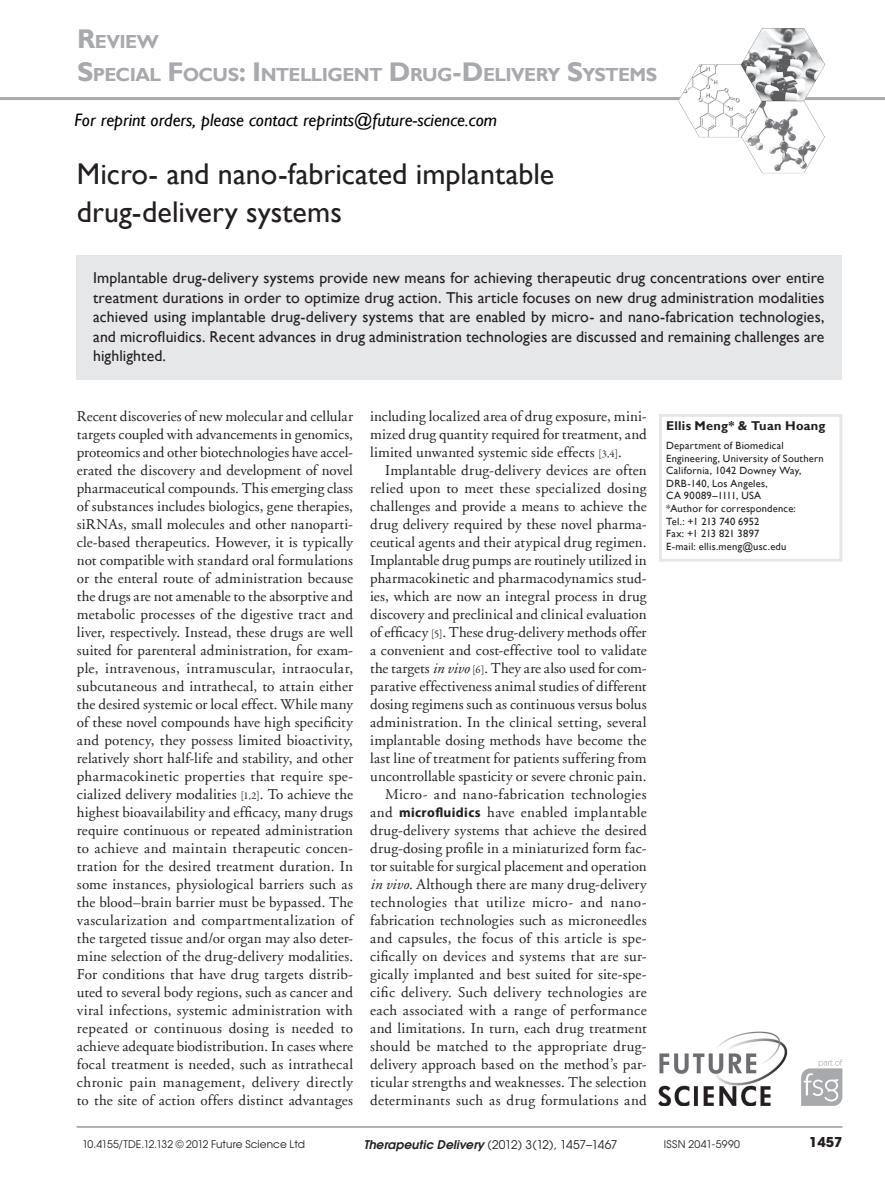
<style>
.page{position:relative;width:885px;height:1191px;background:#fff}
.page>*{position:absolute;margin:0;border:0;box-sizing:border-box;transform-origin:0 0}
.articletitle{font:30px/37.5px "Gill Sans";color:#231f20}
.runningauthor{font:700 18.9px/32.4px "Gill Sans";letter-spacing:-.03em;color:#a8a9ad}
.t1{font:italic 18px "Gill Sans";color:#000}
.abstract{font:15.75px/19.5px "Gill Sans";letter-spacing:.005em;color:#231f20;text-align:justify}
.bodyfirst{font:15px/18px "Adobe Garamond";letter-spacing:.01em;color:#231f20;text-align:justify}
.bodyindent{font:15px/18px "Adobe Garamond";letter-spacing:.015em;color:#231f20;text-align:justify}
.t2{font:700 13.5px "Avant Garde";color:#231f20}
.author{font:700 12.75px "Gill Sans";letter-spacing:.02em;color:#231f20}
.t3{font:12px "Avant Garde";letter-spacing:-.035em;color:#231f20}
.correspondence{font:10.5px/12.6px "Gill Sans";letter-spacing:.02em;color:#231f20}
.t4{font:10.5px "Avant Garde";letter-spacing:.01em;color:#231f20}
.t5{font:10.5px "Avant Garde";letter-spacing:.04em;color:#231f20}
.s1{font-size:27px}
.s2{font-family:"Garamond Premr Pro";font-size:10.5px}
.s3{font-style:italic}
.s4{font-family:"Myriad Pro";font-weight:700;font-size:13.5px}
.s5{font-weight:600;font-style:italic}
</style>
<div class="page">
<hr style="left:77px;top:1126px;width:765px;height:1px;background:#a8a9ad">
<hr style="left:0;top:97px;width:884px;height:3px;background:#a8a9ad">
<img style="left:659px;top:1031px;width:129px;height:75px">
<svg style="left:801px;top:1059px;width:41px;height:47px"></svg>
<img style="left:678px;top:28px;width:147px;height:146px">
<div style="left:76px;top:255px;width:765px;height:124px;background:#e6e7e9"></div>
<div style="left:659px;top:414px;width:183px;height:148px;border:3px solid #e6e7e9"></div>
<p class="runningauthor" style="left:77px;top:26px;width:580px"><span class="s1">R</span>EVIEW<br><span class="s1">S</span>PECIAL <span class="s1">F</span>OCUS<span class="s1">: I</span> NTELLIGENT <span class="s1">D</span>RUG<span class="s1">-D</span>ELIVERY <span class="s1">S</span>YSTEMS</p>
<p class="t1" style="left:74px;top:110px;width:424px">For reprint orders, please contact reprints@future-science.com</p>
<p class="articletitle" style="left:77px;top:156px;width:479px">Micro- and nano-fabricated implantable drug-delivery systems</p>
<p class="abstract" style="left:93px;top:268px;width:732px">Implantable drug-delivery systems provide new means for achieving therapeutic drug concentrations over entire treatment durations in order to optimize drug action. This article focuses on new drug administration modalities achieved using implantable drug-delivery systems that are enabled by micro- and nano-fabrication technologies, and microfluidics. Recent advances in drug administration technologies are discussed and remaining challenges are highlighted.</p>
<p class="bodyfirst" style="left:77px;top:407px;width:277px">Recent discoveries of new molecular and cellular targets coupled with advancements in genomics, proteomics and other biotechnologies have accel&shy;erated the discovery and development of novel pharmaceutical compounds. This emerging class of substances includes biologics, gene therapies, siRNAs, small molecules and other nanoparti&shy;cle-based therapeutics. However, it is typically not compatible with standard oral formulations or the enteral route of administration because the drugs are not amenable to the absorptive and metabolic processes of the digestive tract and liver, respectively. Instead, these drugs are well suited for parenteral administration, for exam&shy;ple, intravenous, intramuscular, intraocular, subcutaneous and intrathecal, to attain either the desired systemic or local effect. While many of these novel compounds have high specificity and potency, they possess limited bioactivity, relatively short half-life and stability, and other pharmacokinetic properties that require spe&shy;cialized delivery modalities <span class="s2">[1,2]</span>. To achieve the highest bioavailability and efficacy, many drugs require continuous or repeated administration to achieve and maintain therapeutic concen&shy;tration for the desired treatment duration. In some instances, physiological barriers such as the blood–brain barrier must be bypassed. The vascularization and compartmentalization of the targeted tissue and/or organ may also deter&shy;mine selection of the drug-delivery modalities.<br>For conditions that have drug targets distrib&shy;uted to several body regions, such as cancer and viral infections, systemic administration with repeated or continuous dosing is needed to achieve adequate biodistribution. In cases where focal treatment is needed, such as intrathecal chronic pain management, delivery directly to the site of action offers distinct advantages</p>
<p class="bodyfirst" style="left:370px;top:407px;width:278px">including localized area of drug exposure, mini&shy;mized drug quantity required for treatment, and limited unwanted systemic side effects <span class="s2">[3,4]</span>.</p>
<p class="bodyindent" style="left:370px;top:461px;width:278px;text-indent:15px">Implantable drug-delivery devices are often relied upon to meet these specialized dosing challenges and provide a means to achieve the drug delivery required by these novel pharma&shy;ceutical agents and their atypical drug regimen.<br>Implantable drug pumps are routinely utilized in pharmacokinetic and pharmacodynamics stud&shy;ies, which are now an integral process in drug discovery and preclinical and clinical evaluation of efficacy <span class="s2">[5]</span>. These drug-delivery methods offer a convenient and cost-effective tool to validate the targets <span class="s3">in vivo</span> <span class="s2">[6]</span>. They are also used for com&shy;parative effectiveness animal studies of different dosing regimens such as continuous versus bolus administration. In the clinical setting, several implantable dosing methods have become the last line of treatment for patients suffering from uncontrollable spasticity or severe chronic pain.</p>
<p class="bodyindent" style="left:370px;top:785px;width:278px;text-indent:15px">Micro- and nano-fabrication technologies and <span class="s4">microfluidics</span> have enabled implantable drug-delivery systems that achieve the desired drug-dosing profile in a miniaturized form fac&shy;tor suitable for surgical placement and operation <span class="s3">in vivo</span>. Although there are many drug-delivery technologies that utilize micro- and nano&shy;fabrication technologies such as microneedles and capsules, the focus of this article is spe&shy;cifically on devices and systems that are sur&shy;gically implanted and best suited for site-spe&shy;cific delivery. Such delivery technologies are each associated with a range of performance and limitations. In turn, each drug treatment should be matched to the appropriate drug&shy;delivery approach based on the method’s par&shy;ticular strengths and weaknesses. The selection determinants such as drug formulations and</p>
<p class="author" style="left:666px;top:418px;width:160px">Ellis Meng* &amp; Tuan Hoang</p>
<p class="correspondence" style="left:666px;top:439px;width:159px">Department of Biomedical<br>Engineering, University of Southern<br>California, 1042 Downey Way,<br>DRB-140, Los Angeles,<br>CA 90089–1111, USA<br>*Author for correspondence:<br>Tel.: +1 213 740 6952<br>Fax: +1 213 821 3897<br>E-mail: ellis.meng@usc.edu</p>
<p class="t4" style="left:82px;top:1137px;width:224px">10.4155/TDE.12.132 © 2012 Future Science Ltd</p>
<p class="t3" style="left:364px;top:1136px;width:255px"><span class="s5">Therapeutic Delivery</span> (2012) 3(12), 1457–1467</p>
<p class="t5" style="left:663px;top:1137px;width:78px">ISSN 2041-5990</p>
<p class="t2" style="left:809px;top:1133px;width:35px">1457</p>
</div>
